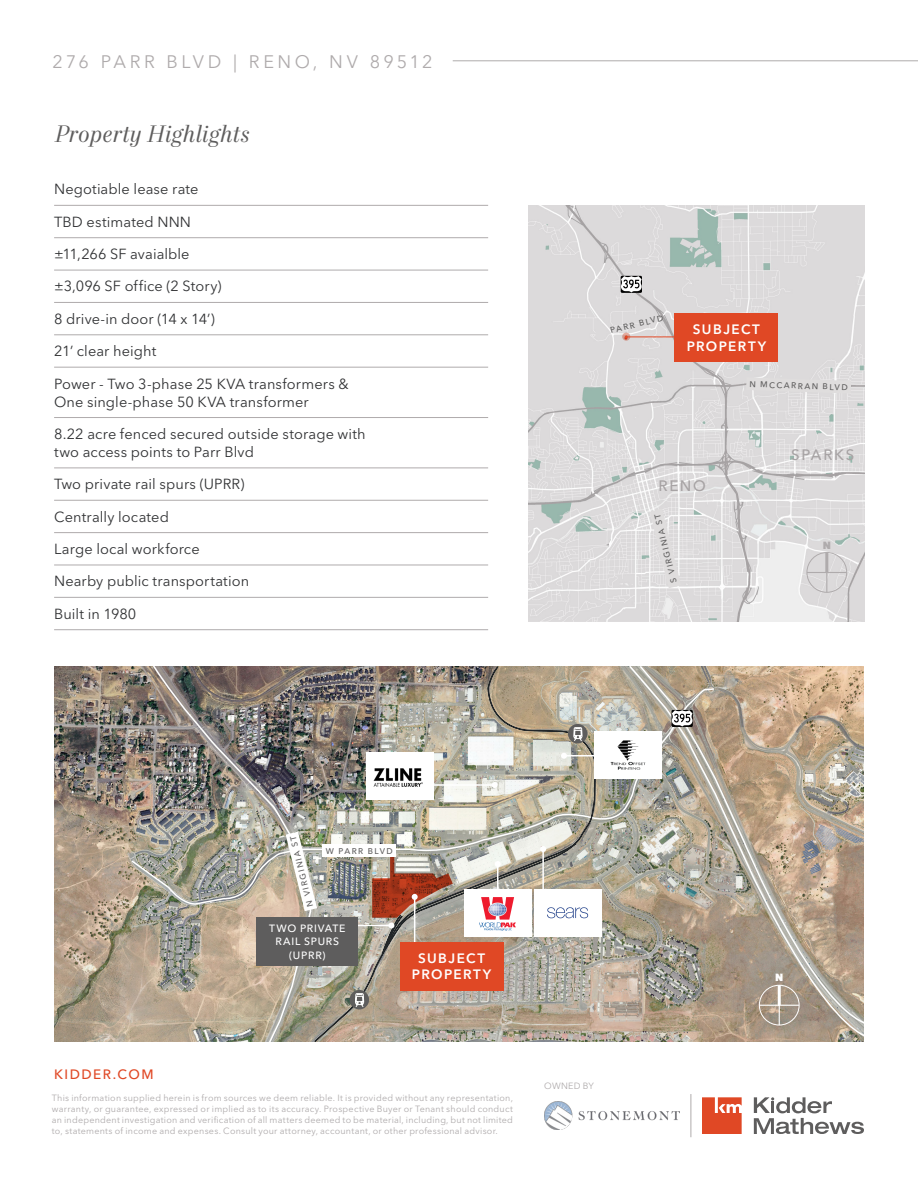
<style>
.page{position:relative;width:918px;height:1188px;background:#fff}
.page>*{position:absolute;margin:0;border:0;box-sizing:border-box;transform-origin:0 0}
.Callout_Text_-_Italics_-_Ash_2023{font:italic 24px "Mort Modern 08";letter-spacing:.005em;color:#5e5d5d}
.Section_Identifier_-_Sterling_2023{font:18px "Avenir Next LT Pro";letter-spacing:.185em;color:#afabac}
.Bigger_City_-_Ash_2023{font:500 15px "Avenir Next LT Pro";letter-spacing:.11em;color:#a7a3a4}
.Factoids_-_Sterling_Line_2023{font:14.55px/18px "Avenir Next LT Pro";letter-spacing:.005em;color:#313234}
.Subject_Property_Label_-_White_2023{font:600 13.5px/16.5px "Avenir Next LT Pro";letter-spacing:.105em;color:#fff;text-align:center}
.t1{font:500 13.5px "Avenir Next LT Pro";letter-spacing:.11em;color:#e04825}
.Other_Callout_Text_-_White_2023{font:500 10.5px/13.5px "Avenir Next LT Pro";letter-spacing:.075em;color:#fff;text-align:center}
.t2{font:800 10.35px "Avenir Next LT Pro";color:#afabac}
.t3{font:800 10.35px "Avenir Next LT Pro";color:#fff}
.t4{font:9px/10.8px "Avenir Next LT Pro";letter-spacing:.025em;color:#afabac;text-align:justify}
.Street_Names_-_Ash_2023{font:500 8.25px "Avenir Next LT Pro";letter-spacing:.18em;color:#5e5d5d}
</style>
<div class="page">
<hr style="left:54px;top:205px;width:434px;height:1px;background:#afabac">
<hr style="left:54px;top:237px;width:434px;height:1px;background:#afabac">
<hr style="left:54px;top:270px;width:434px;height:1px;background:#afabac">
<hr style="left:54px;top:302px;width:434px;height:1px;background:#afabac">
<hr style="left:54px;top:335px;width:434px;height:1px;background:#afabac">
<hr style="left:54px;top:367px;width:434px;height:1px;background:#afabac">
<hr style="left:54px;top:417px;width:434px;height:1px;background:#afabac">
<hr style="left:54px;top:468px;width:434px;height:1px;background:#afabac">
<hr style="left:54px;top:500px;width:434px;height:1px;background:#afabac">
<hr style="left:54px;top:532px;width:434px;height:1px;background:#afabac">
<hr style="left:54px;top:565px;width:434px;height:1px;background:#afabac">
<hr style="left:54px;top:597px;width:434px;height:1px;background:#afabac">
<hr style="left:54px;top:629px;width:434px;height:1px;background:#afabac">
<img style="left:54px;top:666px;width:809px;height:375px">
<img style="left:130px;top:687px;width:498px;height:219px">
<svg style="left:628px;top:666px;width:236px;height:372px"></svg>
<svg style="left:638px;top:666px;width:226px;height:361px"></svg>
<img style="left:151px;top:666px;width:161px;height:376px">
<img style="left:529px;top:206px;width:335px;height:415px">
<svg style="left:622px;top:333px;width:8px;height:8px"></svg>
<div style="left:675px;top:313px;width:103px;height:48px;background:#e04825"></div>
<hr style="left:626px;top:337px;width:49px;height:1px;background:#e04825">
<div style="left:807px;top:552px;width:40px;height:41px;border:1px solid #afabac;border-radius:50%"></div>
<hr style="left:825px;top:553px;width:3px;height:19px;background:#afabac">
<hr style="left:807px;top:572px;width:40px;height:1px;background:#afabac">
<svg style="left:826px;top:573px;width:1px;height:19px"></svg>
<svg style="left:621px;top:276px;width:21px;height:17px"></svg>
<svg style="left:286px;top:832px;width:28px;height:79px"></svg>
<svg style="left:650px;top:509px;width:31px;height:79px"></svg>
<div style="left:746px;top:377px;width:105px;height:17px;background:#dfdddd"></div>
<svg style="left:672px;top:710px;width:21px;height:17px"></svg>
<div style="left:759px;top:985px;width:41px;height:40px;border:1px solid #fff;border-radius:50%"></div>
<hr style="left:778px;top:985px;width:3px;height:20px;background:#fff">
<hr style="left:759px;top:1005px;width:40px;height:1px;background:#fff">
<svg style="left:779px;top:1006px;width:1px;height:19px"></svg>
<img style="left:314px;top:666px;width:282px;height:376px">
<div style="left:400px;top:942px;width:103px;height:48px;background:#e04825"></div>
<div style="left:534px;top:889px;width:67px;height:47px;background:#fff"></div>
<hr style="left:564px;top:755px;width:31px;height:2px;background:#fff">
<svg style="left:561px;top:753px;width:6px;height:6px"></svg>
<div style="left:595px;top:732px;width:67px;height:47px;background:#fff"></div>
<img style="left:610px;top:740px;width:36px;height:30px">
<svg style="left:568px;top:724px;width:19px;height:19px"></svg>
<svg style="left:574px;top:727px;width:8px;height:15px"></svg>
<div style="left:350px;top:990px;width:19px;height:19px;background:#5e5d5d;border-radius:50%"></div>
<svg style="left:355px;top:993px;width:9px;height:14px"></svg>
<hr style="left:353px;top:925px;width:38px;height:1px;background:#fff">
<img style="left:372px;top:843px;width:216px;height:111px">
<div style="left:257px;top:917px;width:101px;height:49px;background:#5e5d5d"></div>
<svg style="left:754px;top:1097px;width:110px;height:37px"></svg>
<svg style="left:702px;top:1097px;width:40px;height:37px"></svg>
<hr style="left:691px;top:1094px;width:1px;height:43px;background:#afabac">
<img style="left:544px;top:1101px;width:135px;height:28px">
<hr style="left:453px;top:61px;width:465px;height:1px;background:#afabac">
<p class="Section_Identifier_-_Sterling_2023" style="left:52px;top:51px;width:381px">276 PARR BLVD | RENO, NV 89512</p>
<p class="Callout_Text_-_Italics_-_Ash_2023" style="left:54px;top:119px;width:197px">Property Highlights</p>
<p class="Factoids_-_Sterling_Line_2023" style="left:54px;top:180px;width:146px">Negotiable lease rate</p>
<p class="Factoids_-_Sterling_Line_2023" style="left:54px;top:213px;width:138px">TBD estimated NNN</p>
<p class="Factoids_-_Sterling_Line_2023" style="left:54px;top:245px;width:137px">±11,266 SF avaialble</p>
<p class="Factoids_-_Sterling_Line_2023" style="left:54px;top:277px;width:169px">±3,096 SF office (2 Story)</p>
<p class="Factoids_-_Sterling_Line_2023" style="left:54px;top:310px;width:162px">8 drive-in door (14 x 14’)</p>
<p class="Factoids_-_Sterling_Line_2023" style="left:54px;top:342px;width:104px">21’ clear height</p>
<p class="Factoids_-_Sterling_Line_2023" style="left:54px;top:374px;width:296px">Power - Two 3-phase 25 KVA transformers &amp;<br>One single-phase 50 KVA transformer</p>
<p class="Factoids_-_Sterling_Line_2023" style="left:54px;top:425px;width:313px">8.22 acre fenced secured outside storage with two access points to Parr Blvd</p>
<p class="Factoids_-_Sterling_Line_2023" style="left:54px;top:475px;width:192px">Two private rail spurs (UPRR)</p>
<p class="Factoids_-_Sterling_Line_2023" style="left:54px;top:508px;width:116px">Centrally located</p>
<p class="Factoids_-_Sterling_Line_2023" style="left:54px;top:540px;width:147px">Large local workforce</p>
<p class="Factoids_-_Sterling_Line_2023" style="left:54px;top:572px;width:197px">Nearby public transportation</p>
<p class="Factoids_-_Sterling_Line_2023" style="left:54px;top:605px;width:84px">Built in 1980</p>
<p class="Street_Names_-_Ash_2023" style="left:609px;top:326px;width:56px;rotate:-14deg">PARR BLVD</p>
<p class="Subject_Property_Label_-_White_2023" style="left:687px;top:321px;width:81px">SUBJECT<br>PROPERTY</p>
<p class="Street_Names_-_Ash_2023" style="left:750px;top:379px;width:100px;rotate:2deg">N MCCARRAN BLVD</p>
<p class="Bigger_City_-_Ash_2023" style="left:791px;top:445px;width:64px">SPARKS</p>
<p class="Bigger_City_-_Ash_2023" style="left:659px;top:476px;width:49px">RENO</p>
<p class="Street_Names_-_Ash_2023" style="left:669px;top:584px;width:72px;rotate:-104deg">S VIRGINIA ST</p>
<p class="t2" style="left:823px;top:539px;width:10px">N</p>
<p class="Street_Names_-_Ash_2023" style="left:306px;top:908px;width:74px;rotate:-104deg">N VIRGINIA ST</p>
<p class="Street_Names_-_Ash_2023" style="left:326px;top:846px;width:69px">W PARR BLVD</p>
<p class="Other_Callout_Text_-_White_2023" style="left:269px;top:921px;width:78px">TWO PRIVATE<br>RAIL SPURS (UPRR)</p>
<p class="Subject_Property_Label_-_White_2023" style="left:412px;top:950px;width:81px">SUBJECT<br>PROPERTY</p>
<h3 class="t1" style="left:54px;top:1066px;width:101px">KIDDER.COM</h3>
<p class="t4" style="left:52px;top:1093px;width:463px">This information supplied herein is from sources we deem reliable. It is provided without any representation, warranty, or guarantee, expressed or implied as to its accuracy. Prospective Buyer or Tenant should conduct an independent investigation and verification of all matters deemed to be material, including, but not limited to, statements of income and expenses. Consult your attorney, accountant, or other professional advisor.</p>
<p class="t4" style="left:544px;top:1080px;width:51px">OWNED BY</p>
<p class="t3" style="left:775px;top:971px;width:10px">N</p>
</div>
